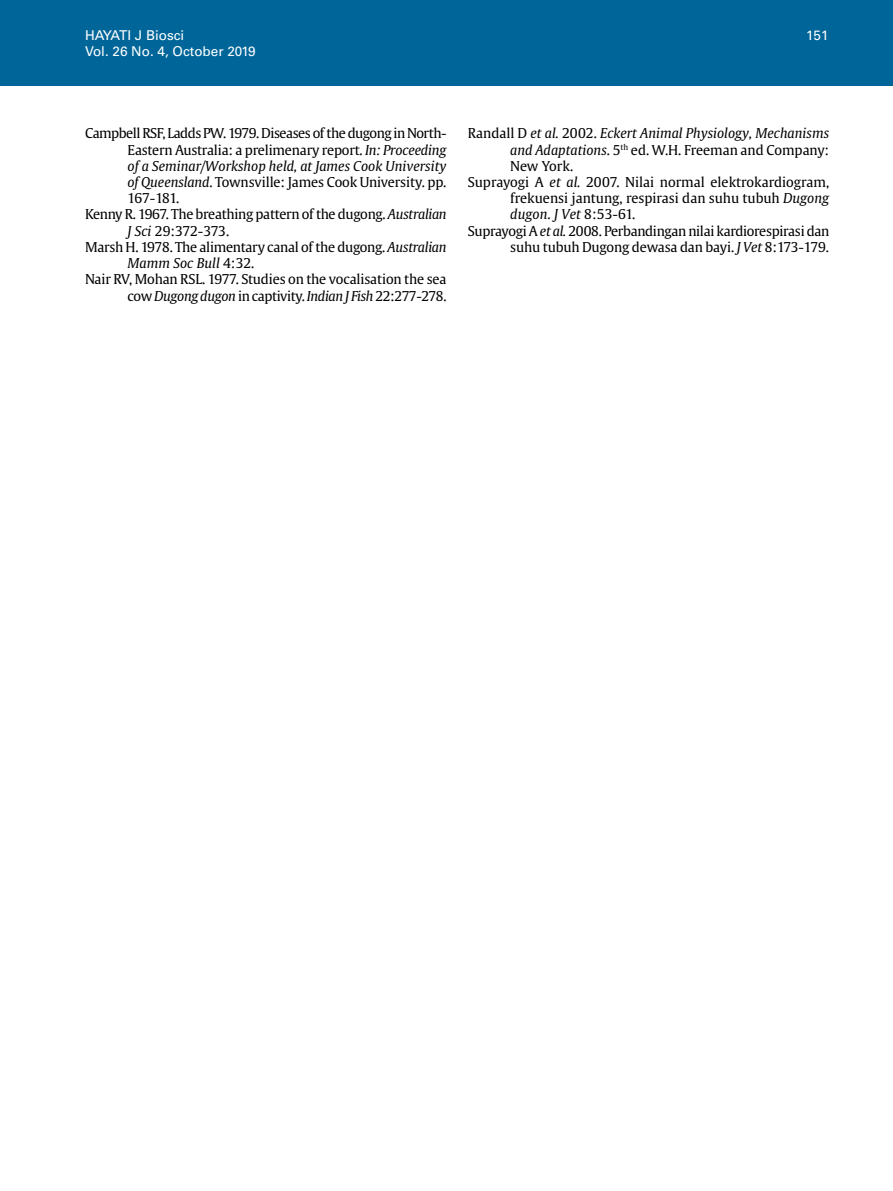
<style>
.page{position:relative;width:893px;height:1191px;background:#fff}
.page>*{position:absolute;margin:0;border:0;box-sizing:border-box;transform-origin:0 0}
.t1{font:13.5px "Gulliver";letter-spacing:-.02em;color:#000}
.t2{font:13.5px "Gulliver";color:#000}
.t3{font:italic 13.5px "Gulliver";color:#000}
.t4{font:13.5px "Univers LT Std";color:#fff}
.s1{font-style:italic}
.s2{font-style:normal}
</style>
<div class="page">
<div style="left:0;top:0;width:893px;height:85px;background:#069"></div>
<p class="t4" style="left:85px;top:27px;width:101px">HAYATI J Biosci</p>
<p class="t4" style="left:806px;top:27px;width:24px">151</p>
<p class="t4" style="left:85px;top:43px;width:172px">Vol. 26 No. 4, October 2019</p>
<p class="t1" style="left:85px;top:125px;width:363px">Campbell RSF, Ladds PW. 1979. Diseases of the dugong in North-</p>
<p class="t1" style="left:128px;top:141px;width:320px">Eastern Australia: a prelimenary report. <span class="s1">In: Proceeding</span></p>
<p class="t3" style="left:128px;top:158px;width:320px">of a Seminar/Workshop held, at James Cook University</p>
<p class="t1" style="left:128px;top:174px;width:320px"><span class="s1">of Queensland</span>. Townsville: James Cook University. pp.</p>
<p class="t1" style="left:128px;top:190px;width:53px">167-181.</p>
<p class="t1" style="left:85px;top:206px;width:363px">Kenny R. 1967. The breathing pattern of the dugong. <span class="s1">Australian</span></p>
<p class="t1" style="left:128px;top:222px;width:103px"><span class="s1">J Sci</span> 29:372-373.</p>
<p class="t1" style="left:85px;top:238px;width:363px">Marsh H. 1978. The alimentary canal of the dugong. <span class="s1">Australian</span></p>
<p class="t3" style="left:128px;top:255px;width:128px">Mamm Soc Bull <span class="s2">4:32.</span></p>
<p class="t1" style="left:85px;top:271px;width:363px">Nair RV, Mohan RSL. 1977. Studies on the vocalisation the sea</p>
<p class="t1" style="left:128px;top:287px;width:320px">cow <span class="s1">Dugong dugon</span> in captivity. <span class="s1">Indian J Fish</span> 22:277-278.</p>
<p class="t3" style="left:468px;top:125px;width:363px"><span class="s2">Randall D</span> et al. <span class="s2">2002.</span> Eckert Animal Physiology, Mechanisms</p>
<p class="t2" style="left:510px;top:141px;width:320px"><span class="s1">and Adaptations</span>. 5<sup>th</sup> ed. W.H. Freeman and Company:</p>
<p class="t1" style="left:510px;top:157px;width:64px">New York.</p>
<p class="t2" style="left:468px;top:174px;width:363px">Suprayogi A <span class="s1">et al.</span> 2007. Nilai normal elektrokardiogram,</p>
<p class="t2" style="left:510px;top:190px;width:320px">frekuensi jantung, respirasi dan suhu tubuh <span class="s1">Dugong</span></p>
<p class="t3" style="left:510px;top:206px;width:126px">dugon<span class="s2">.</span> J Vet <span class="s2">8:53-61.</span></p>
<p class="t1" style="left:468px;top:222px;width:363px">Suprayogi A <span class="s1">et al.</span> 2008. Perbandingan nilai kardiorespirasi dan</p>
<p class="t1" style="left:510px;top:238px;width:320px">suhu tubuh Dugong dewasa dan bayi. <span class="s1">J Vet</span> 8:173-179.</p>
</div>
